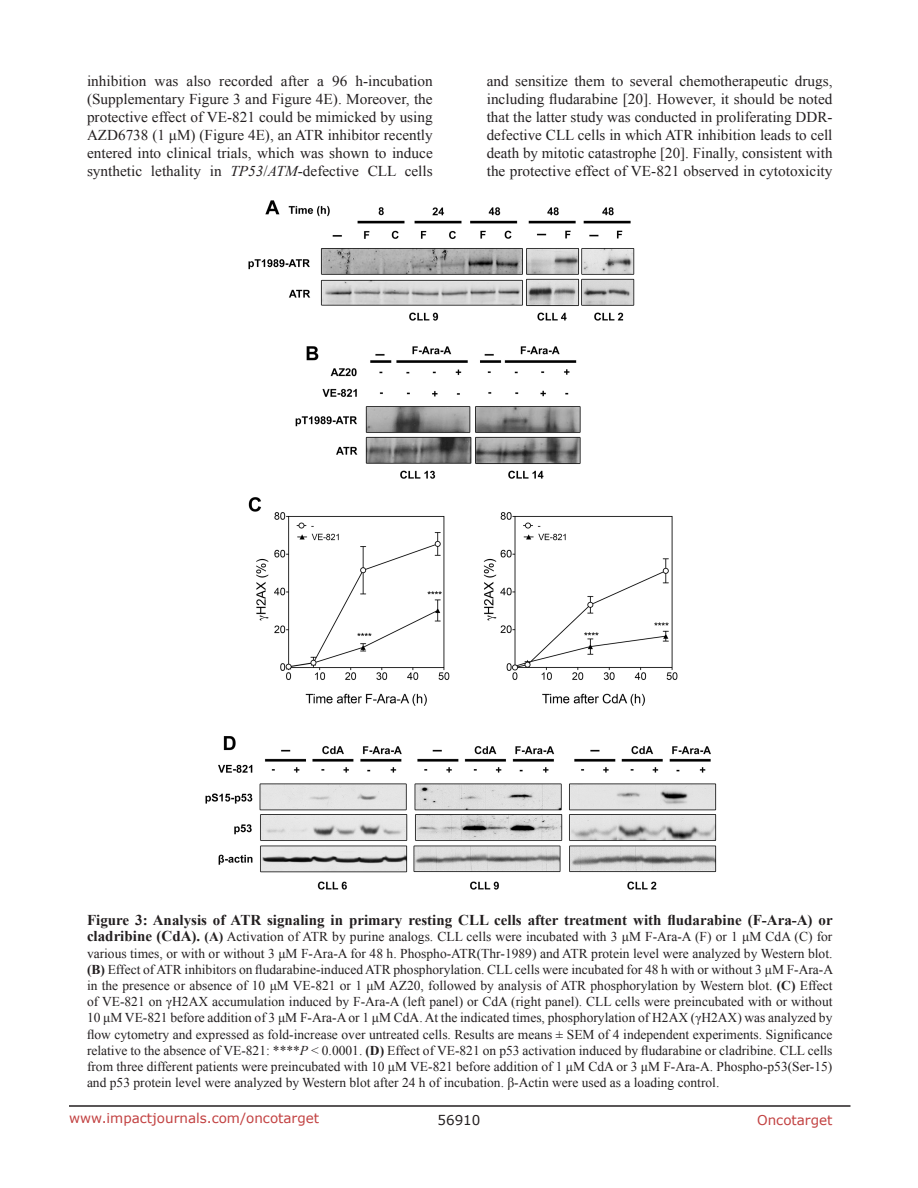
<style>
.page{position:relative;width:918px;height:1188px;background:#fff}
.page>*{position:absolute;margin:0;border:0;box-sizing:border-box;transform-origin:0 0}
.BodyText{font:15px/18px "Times New Roman";color:#231f20;text-align:justify}
.figuretext{font:700 15px "Times New Roman";color:#231f20}
.figuretext-2{font:13.5px/16.2px "Times New Roman";color:#231f20;text-align:justify}
.t1{font:13.5px "Verdana";color:#c24141}
.t2{font:13.5px "Verdana";color:#231f20}
.s1{font-style:italic}
.s2{font-weight:700;font-size:15px}
.s3{font-weight:700}
</style>
<div class="page">
<hr style="left:69px;top:1105px;width:781px;height:2px;background:#231f20">
<img style="left:205px;top:200px;width:512px;height:690px">
<p class="BodyText" style="left:87px;top:72px;width:347px">inhibition was also recorded after a 96 h-incubation (Supplementary Figure 3 and Figure 4E). Moreover, the protective effect of VE-821 could be mimicked by using AZD6738 (1 μM) (Figure 4E), an ATR inhibitor recently entered into clinical trials, which was shown to induce synthetic lethality in <span class="s1">TP53</span>/<span class="s1">ATM</span>-defective CLL cells</p>
<p class="BodyText" style="left:487px;top:72px;width:347px">and sensitize them to several chemotherapeutic drugs, including fludarabine [20]. However, it should be noted that the latter study was conducted in proliferating DDR&shy;defective CLL cells in which ATR inhibition leads to cell death by mitotic catastrophe [20]. Finally, consistent with the protective effect of VE-821 observed in cytotoxicity</p>
<p class="figuretext" style="left:87px;top:910px;width:747px">Figure 3: Analysis of ATR signaling in primary resting CLL cells after treatment with fludarabine (F-Ara-A) or</p>
<p class="figuretext-2" style="left:87px;top:929px;width:748px"><span class="s2">cladribine (CdA).</span> <span class="s3">(A)</span> Activation of ATR by purine analogs. CLL cells were incubated with 3 μM F-Ara-A (F) or 1 μM CdA (C) for various times, or with or without 3 μM F-Ara-A for 48 h. Phospho-ATR(Thr-1989) and ATR protein level were analyzed by Western blot. <span class="s3">(B)</span> Effect of ATR inhibitors on fludarabine-induced ATR phosphorylation. CLL cells were incubated for 48 h with or without 3 μM F-Ara-A in the presence or absence of 10 μM VE-821 or 1 μM AZ20, followed by analysis of ATR phosphorylation by Western blot. <span class="s3">(C)</span> Effect of VE-821 on γH2AX accumulation induced by F-Ara-A (left panel) or CdA (right panel). CLL cells were preincubated with or without 10 μM VE-821 before addition of 3 μM F-Ara-A or 1 μM CdA. At the indicated times, phosphorylation of H2AX (γH2AX) was analyzed by flow cytometry and expressed as fold-increase over untreated cells. Results are means ± SEM of 4 independent experiments. Significance relative to the absence of VE-821: ****<span class="s1">P</span> &lt; 0.0001. <span class="s3">(D)</span> Effect of VE-821 on p53 activation induced by fludarabine or cladribine. CLL cells from three different patients were preincubated with 10 μM VE-821 before addition of 1 μM CdA or 3 μM F-Ara-A. Phospho-p53(Ser-15) and p53 protein level were analyzed by Western blot after 24 h of incubation. β-Actin were used as a loading control.</p>
<p class="t1" style="left:69px;top:1109px;width:252px">www.impactjournals.com/oncotarget</p>
<p class="t2" style="left:438px;top:1111px;width:44px">56910</p>
<p class="t1" style="left:757px;top:1111px;width:77px">Oncotarget</p>
</div>
